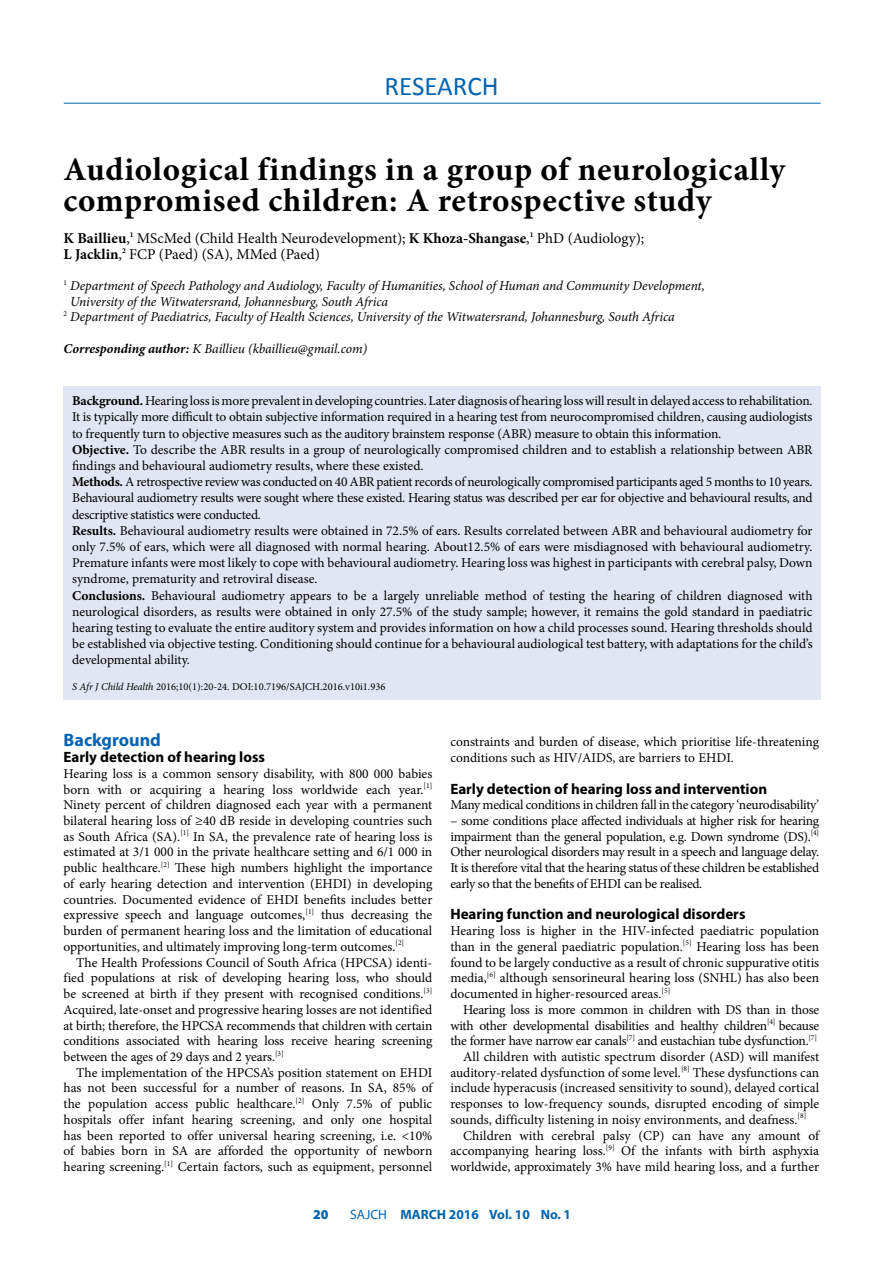
<style>
.page{position:relative;width:893px;height:1263px;background:#fff}
.page>*{position:absolute;margin:0;border:0;box-sizing:border-box;transform-origin:0 0}
.t1{font:700 33px/31.5px "Minion Pro";letter-spacing:.02em;color:#000}
.t2{font:27px "Calibri";color:#0064b0}
.t3{font:700 18px "Myriad Pro";color:#0064b0}
.t4{font:15px/15.8px "Minion Pro";color:#000}
.t5{font:700 15px "Myriad Pro";color:#000}
.t6{font:13.5px/15.8px "Minion Pro";letter-spacing:-.005em;color:#000;text-align:justify}
.t7{font:italic 13.5px "Minion Pro";letter-spacing:-.01em;color:#000}
.t8{font:13.5px "Minion Pro";letter-spacing:-.025em;color:#000}
.t9{font:700 13.5px "Myriad Pro";color:#0064b0}
.t10{font:900 13.5px "Myriad Pro";color:#0064b0}
.t11{font:10.5px "Minion Pro";color:#000}
.s1{font-weight:700}
.s2{font-style:italic}
.s3{font-weight:400}
</style>
<div class="page">
<hr style="left:64px;top:103px;width:757px;height:1px;background:#0064b0">
<div style="left:64px;top:386px;width:757px;height:313px;background:#e2e6f4"></div>
<h2 class="t2" style="left:384px;top:69px;width:116px">RESEARCH</h2>
<h1 class="t1" style="left:64px;top:153px;width:723px">Audiological findings in a group of neurologically compromised children: A retrospective study</h1>
<p class="t4" style="left:64px;top:230px;width:582px"><span class="s1">K Baillieu</span>,<sup>1</sup> MScMed (Child Health Neurodevelopment); <span class="s1">K Khoza-Shangase</span>,<sup>1</sup> PhD (Audiology);<br><span class="s1">L Jacklin</span>,<sup>2</sup> FCP (Paed) (SA), MMed (Paed)</p>
<p class="t7" style="left:64px;top:276px;width:643px"><sup>1</sup> Department of Speech Pathology and Audiology, Faculty of Humanities, School of Human and Community Development,</p>
<p class="t7" style="left:70px;top:292px;width:319px">University of the Witwatersrand, Johannesburg, South Africa</p>
<p class="t7" style="left:64px;top:308px;width:613px"><sup>2</sup> Department of Paediatrics, Faculty of Health Sciences, University of the Witwatersrand, Johannesburg, South Africa</p>
<p class="t7" style="left:64px;top:339px;width:305px"><span class="s1">Corresponding author:</span> K Baillieu (kbaillieu@gmail.com)</p>
<p class="t6" style="left:72px;top:393px;width:742px;line-height:16.2px;text-align:left"><span class="s1">Background.</span> Hearing loss is more prevalent in developing countries. Later diagnosis of hearing loss will result in delayed access to rehabilitation.<br>It is typically more difficult to obtain subjective information required in a hearing test from neurocompromised children, causing audiologists to frequently turn to objective measures such as the auditory brainstem response (ABR) measure to obtain this information.<br><span class="s1">Objective.</span> To describe the ABR results in a group of neurologically compromised children and to establish a relationship between ABR findings and behavioural audiometry results, where these existed.<br><span class="s1">Methods.</span> A retrospective review was conducted on 40 ABR patient records of neurologically compromised participants aged 5 months to 10 years.<br>Behavioural audiometry results were sought where these existed. Hearing status was described per ear for objective and behavioural results, and descriptive statistics were conducted.<br><span class="s1">Results.</span> Behavioural audiometry results were obtained in 72.5% of ears. Results correlated between ABR and behavioural audiometry for only 7.5% of ears, which were all diagnosed with normal hearing. About12.5% of ears were misdiagnosed with behavioural audiometry.<br>Premature infants were most likely to cope with behavioural audiometry. Hearing loss was highest in participants with cerebral palsy, Down syndrome, prematurity and retroviral disease.<br><span class="s1">Conclusions.</span> Behavioural audiometry appears to be a largely unreliable method of testing the hearing of children diagnosed with neurological disorders, as results were obtained in only 27.5% of the study sample; however, it remains the gold standard in paediatric hearing testing to evaluate the entire auditory system and provides information on how a child processes sound. Hearing thresholds should be established via objective testing. Conditioning should continue for a behavioural audiological test battery, with adaptations for the child’s developmental ability.</p>
<p class="t11" style="left:72px;top:679px;width:315px"><span class="s2">S Afr J Child Health</span> 2016;10(1):20-24. DOI:10.7196/SAJCH.2016.v10i1.936</p>
<h3 class="t3" style="left:64px;top:728px;width:99px">Background</h3>
<p class="t5" style="left:64px;top:747px;width:203px">Early detection of hearing loss</p>
<p class="t6" style="left:64px;top:766px;width:370px">Hearing loss is a common sensory disability, with 800 000 babies born with or acquiring a hearing loss worldwide each year.<sup>[1] </sup>Ninety percent of children diagnosed each year with a permanent bilateral hearing loss of ≥40 dB reside in developing countries such as South Africa (SA).<sup>[1]</sup> In SA, the prevalence rate of hearing loss is estimated at 3/1 000 in the private healthcare setting and 6/1 000 in public healthcare.<sup>[2]</sup> These high numbers highlight the importance of early hearing detection and intervention (EHDI) in developing countries. Documented evidence of EHDI benefits includes better expressive speech and language outcomes,<sup>[1]</sup> thus decreasing the burden of permanent hearing loss and the limitation of educational opportunities, and ultimately improving long-term outcomes.<sup>[2]</sup></p>
<p class="t6" style="left:64px;top:954px;width:370px;text-indent:13px">The Health Professions Council of South Africa (HPCSA) identi&shy;fied populations at risk of developing hearing loss, who should be screened at birth if they present with recognised conditions.<sup>[3] </sup>Acquired, late-onset and progressive hearing losses are not identified at birth; therefore, the HPCSA recommends that children with certain conditions associated with hearing loss receive hearing screening between the ages of 29 days and 2 years.<sup>[3]</sup></p>
<p class="t6" style="left:64px;top:1064px;width:370px;text-indent:13px">The implementation of the HPCSA’s position statement on EHDI has not been successful for a number of reasons. In SA, 85% of the population access public healthcare.<sup>[2]</sup> Only 7.5% of public hospitals offer infant hearing screening, and only one hospital has been reported to offer universal hearing screening, i.e. &lt;10% of babies born in SA are afforded the opportunity of newborn hearing screening.<sup>[1]</sup> Certain factors, such as equipment, personnel</p>
<p class="t6" style="left:450px;top:734px;width:370px">constraints and burden of disease, which prioritise life-threatening conditions such as HIV/AIDS, are barriers to EHDI.</p>
<p class="t5" style="left:450px;top:779px;width:318px">Early detection of hearing loss and intervention</p>
<p class="t6" style="left:450px;top:797px;width:370px">Many medical conditions in children fall in the category ‘neurodisability’</p>
<p class="t6" style="left:450px;top:813px;width:370px">– some conditions place affected individuals at higher risk for hearing impairment than the general population, e.g. Down syndrome (DS).<sup>[4] </sup>Other neurological disorders may result in a speech and language delay.<br>It is therefore vital that the hearing status of these children be established early so that the benefits of EHDI can be realised.</p>
<p class="t5" style="left:450px;top:904px;width:297px">Hearing function and neurological disorders</p>
<p class="t6" style="left:450px;top:923px;width:370px">Hearing loss is higher in the HIV-infected paediatric population than in the general paediatric population.<sup>[5]</sup> Hearing loss has been found to be largely conductive as a result of chronic suppurative otitis media,<sup>[6]</sup> although sensorineural hearing loss (SNHL) has also been documented in higher-resourced areas.<sup>[5]</sup></p>
<p class="t6" style="left:463px;top:1002px;width:358px">Hearing loss is more common in children with DS than in those</p>
<p class="t6" style="left:450px;top:1017px;width:370px">with other developmental disabilities and healthy children<sup>[4]</sup> because</p>
<p class="t8" style="left:450px;top:1032px;width:368px">the former have narrow ear canals<sup>[7]</sup> and eustachian tube dysfunction.<sup>[7]</sup></p>
<p class="t6" style="left:463px;top:1049px;width:358px">All children with autistic spectrum disorder (ASD) will manifest</p>
<p class="t6" style="left:450px;top:1064px;width:370px">auditory-related dysfunction of some level.<sup>[8]</sup> These dysfunctions can</p>
<p class="t6" style="left:450px;top:1080px;width:370px">include hyperacusis (increased sensitivity to sound), delayed cortical</p>
<p class="t6" style="left:450px;top:1096px;width:370px">responses to low-frequency sounds, disrupted encoding of simple</p>
<p class="t6" style="left:450px;top:1112px;width:357px">sounds, difficulty listening in noisy environments, and deafness.<sup>[8]</sup></p>
<p class="t6" style="left:463px;top:1127px;width:358px">Children with cerebral palsy (CP) can have any amount of</p>
<p class="t6" style="left:450px;top:1143px;width:370px">accompanying hearing loss.<sup>[9]</sup> Of the infants with birth asphyxia</p>
<p class="t6" style="left:450px;top:1159px;width:370px">worldwide, approximately 3% have mild hearing loss, and a further</p>
<p class="t10" style="left:313px;top:1207px;width:17px">20</p>
<p class="t9" style="left:350px;top:1206px;width:222px"><span class="s3">SAJCH</span> MARCH 2016 Vol. 10 No. 1</p>
</div>
